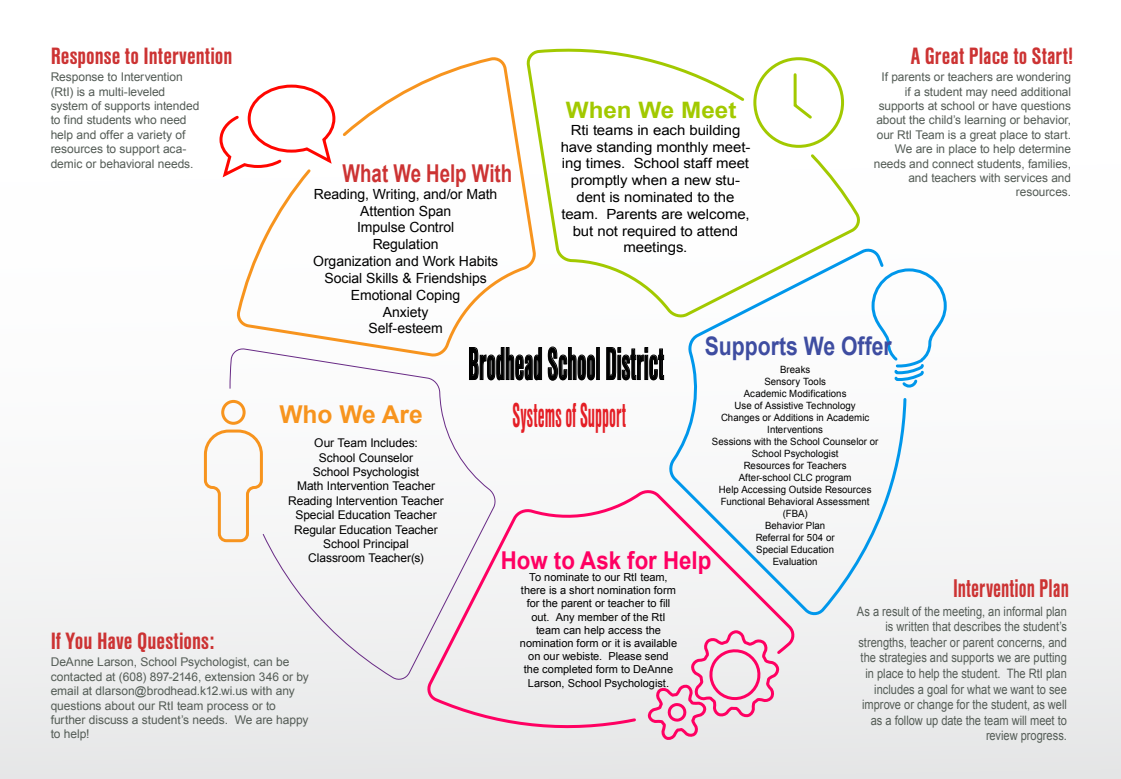
<style>
.page{position:relative;width:1121px;height:779px;background:#fff}
.page>*{position:absolute;margin:0;border:0;box-sizing:border-box;transform-origin:0 0}
.t1{font:700 48px "Nimbus San Con";color:#000;scale:.55 1}
.t2{font:700 36px "Nimbus San Con";color:#e41e25;scale:.55 1}
.t3{font:700 26.6px "Nimbus San Con";color:#c33;scale:.85 1}
.t4{font:700 25.5px "Arial";color:#3e4da1;scale:.83 1}
.t5{font:700 24.6px "Nimbus San Con";color:#c33}
.t6{font:700 24.6px "Arial";color:#ff0062;scale:.9 1}
.t7{font:700 24.6px "Arial";color:#c33;scale:.76 1}
.t8{font:700 24.6px "Arial";color:#f7941e}
.t9{font:700 22.6px "Arial";color:#a2c900;scale:1.07 1}
.t10{font:14px/16.8px "Arial";letter-spacing:-.005em;color:#000;text-align:center;scale:1.07 1}
.t11{font:14px/16.8px "Arial";letter-spacing:-.005em;color:#000;text-align:center}
.t12{font:13px/15.6px "Arial";color:#545c56;text-align:right;scale:.85 1}
.t13{font:12px/14.4px "Arial";letter-spacing:-.005em;color:#545c56}
.t14{font:12px/14.4px "Arial";letter-spacing:-.005em;color:#000;text-align:center}
.t15{font:11px/13.2px "Arial";color:#000;text-align:center}
.t16{font:10px/12px "Arial";letter-spacing:.005em;color:#000;text-align:center;scale:.96 1}
</style>
<div class="page">
<div style="left:0;top:0;width:1120px;height:779px;background:linear-gradient(to bottom,#fff,#ebecec)"></div>
<svg style="left:907px;top:267px;width:41px;height:122px"></svg>
<svg style="left:218px;top:83px;width:19px;height:97px"></svg>
<div style="left:645px;top:736px;width:135px;height:33px;background:#e7e7e8"></div>
<div style="left:221px;top:400px;width:24px;height:25px;border:3px solid #f7941e;border-radius:50%"></div>
<svg style="left:202px;top:428px;width:27px;height:116px"></svg>
<svg style="left:496px;top:346px;width:99px;height:35px"></svg>
<div style="left:596px;top:347px;width:4px;height:33px;border:1px solid #000"></div>
<svg style="left:605px;top:347px;width:59px;height:34px"></svg>
<svg style="left:524px;top:43px;width:340px;height:279px"></svg>
<svg style="left:665px;top:244px;width:242px;height:375px"></svg>
<svg style="left:237px;top:54px;width:301px;height:302px"></svg>
<svg style="left:229px;top:348px;width:267px;height:333px"></svg>
<svg style="left:425px;top:486px;width:373px;height:250px"></svg>
<h3 class="t5" style="left:51px;top:43px;width:183px">Response to Intervention</h3>
<p class="t13" style="left:51px;top:70px;width:150px">Response to Intervention (RtI) is a multi-leveled system of supports intended to find students who need help and offer a variety of resources to support aca&shy;demic or behavioral needs.</p>
<h3 class="t7" style="left:342px;top:157px;width:225px">What We Help With</h3>
<p class="t11" style="left:313px;top:186px;width:187px">Reading, Writing, and/or Math<br>Attention Span<br>Impulse Control<br>Regulation<br>Organization and Work Habits<br>Social Skills &amp; Friendships<br>Emotional Coping<br>Anxiety<br>Self-esteem</p>
<h3 class="t9" style="left:565px;top:95px;width:161px">When We Meet</h3>
<p class="t10" style="left:560px;top:122px;width:179px">Rti teams in each building have standing monthly meet&shy;ing times. School staff meet promptly when a new stu&shy;dent is nominated to the team. Parents are welcome, but not required to attend meetings.</p>
<h3 class="t5" style="left:910px;top:43px;width:164px">A Great Place to Start!</h3>
<p class="t13" style="left:873px;top:70px;width:199px;text-align:right">If parents or teachers are wondering if a student may need additional supports at school or have questions about the child’s learning or behavior, our RtI Team is a great place to start.<br>We are in place to help determine needs and connect students, families, and teachers with services and resources.</p>
<h3 class="t8" style="left:279px;top:398px;width:145px">Who We Are</h3>
<h3 class="t5" style="left:51px;top:628px;width:165px">If You Have Questions:</h3>
<p class="t14" style="left:288px;top:436px;width:157px">Our Team Includes:<br>School Counselor<br>School Psychologist<br>Math Intervention Teacher<br>Reading Intervention Teacher<br>Special Education Teacher<br>Regular Education Teacher<br>School Principal<br>Classroom Teacher(s)</p>
<p class="t13" style="left:51px;top:655px;width:260px">DeAnne Larson, School Psychologist, can be contacted at (608) 897-2146, extension 346 or by email at dlarson@brodhead.k12.wi.us with any questions about our RtI team process or to further discuss a student’s needs. We are happy to help!</p>
<h3 class="t4" style="left:704px;top:329px;width:227px">Supports We Offer</h3>
<h1 class="t1" style="left:468px;top:337px;width:357px">Brodhead School District</h1>
<h2 class="t2" style="left:512px;top:395px;width:208px">Systems of Support</h2>
<p class="t16" style="left:711px;top:364px;width:175px">Breaks<br>Sensory Tools<br>Academic Modifications<br>Use of Assistive Technology<br>Changes or Additions in Academic<br>Interventions<br>Sessions with the School Counselor or<br>School Psychologist<br>Resources for Teachers<br>After-school CLC program<br>Help Accessing Outside Resources<br>Functional Behavioral Assessment (FBA)<br>Behavior Plan<br>Referral for 504 or<br>Special Education<br>Evaluation</p>
<h3 class="t6" style="left:501px;top:544px;width:235px">How to Ask for Help</h3>
<p class="t15" style="left:520px;top:571px;width:159px">To nominate to our RtI team, there is a short nomination form for the parent or teacher to fill out. Any member of the RtI team can help access the nomination form or it is available on our webiste. Please send the completed form to DeAnne<br>Larson, School Psychologist.</p>
<h3 class="t3" style="left:952px;top:574px;width:138px">Intervention Plan</h3>
<p class="t12" style="left:856px;top:603px;width:248px">As a result of the meeting, an informal plan is written that describes the student’s strengths, teacher or parent concerns, and the strategies and supports we are putting in place to help the student. The RtI plan includes a goal for what we want to see improve or change for the student, as well as a follow up date the team will meet to review progress.</p>
</div>
